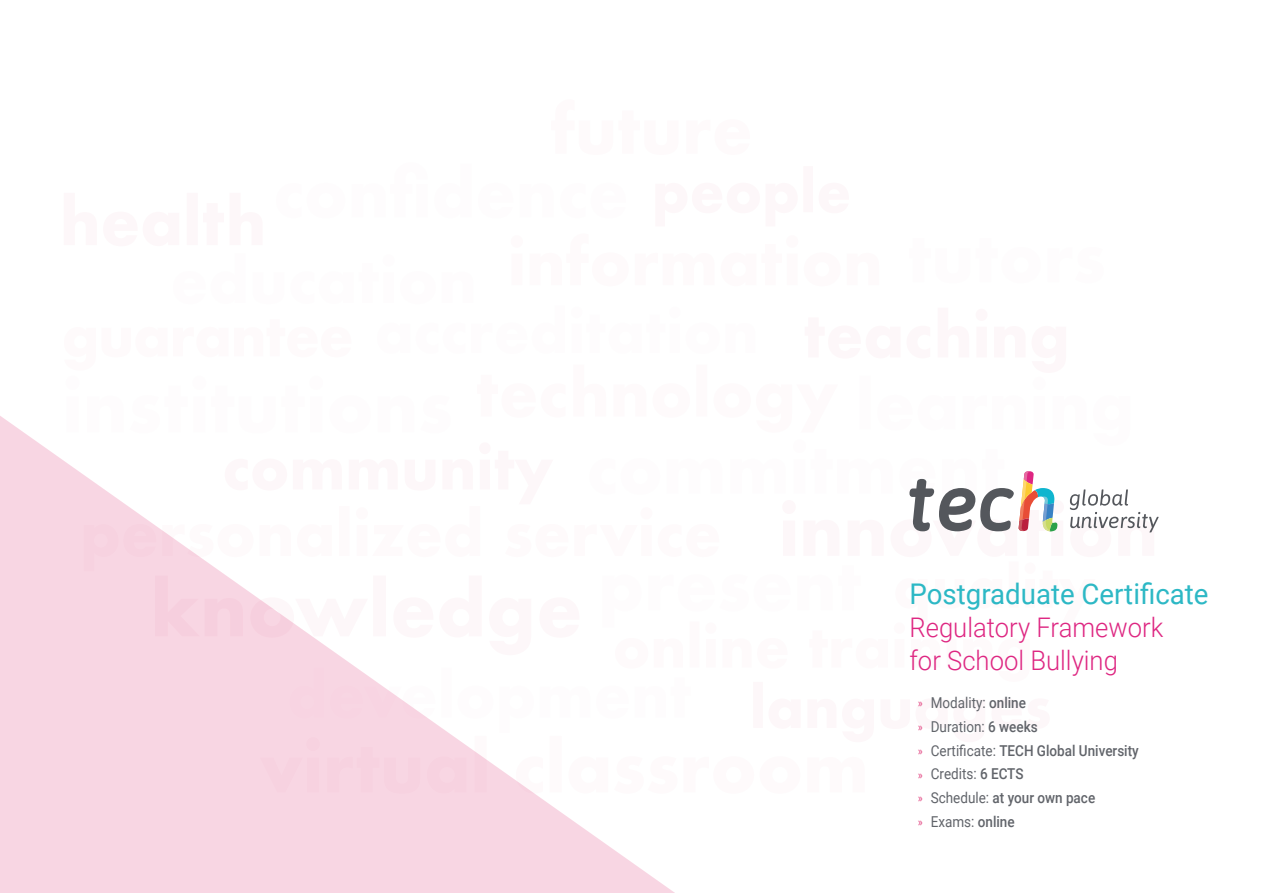
<style>
.page{position:relative;width:1263px;height:893px;background:#fff}
.page>*{position:absolute;margin:0;border:0;box-sizing:border-box;transform-origin:0 0}
.t1{font:28.5px "Roboto";color:#2db8c5}
.t2{font:300 27px/33px "Roboto";color:#de2782;scale:.95 1}
.t3{font:500 15px/23.7px "Roboto";color:#61646a;scale:.9 1}
.s1{font-family:"Myriad Pro";font-weight:400;font-size:12px;color:#df3174}
.s2{font-weight:400}
</style>
<div class="page">
<svg style="left:0;top:416px;width:675px;height:477px;background:#f8d9e5"></svg>
<svg style="left:64px;top:416px;width:1094px;height:378px"></svg>
<h1 class="t1" style="left:909px;top:574px;width:301px">Postgraduate Certificate</h1>
<h2 class="t2" style="left:909px;top:610px;width:269px">Regulatory Framework for School Bullying</h2>
<p class="t3" style="left:918px;top:690px;width:247px"><span class="s1">»</span> <span class="s2">Modality:</span> online<br><span class="s1">»</span> <span class="s2">Duration:</span> 6 weeks<br><span class="s1">»</span> <span class="s2">Certificate:</span> TECH Global University <span class="s1">»</span> <span class="s2">Credits:</span> 6 ECTS<br><span class="s1">»</span> <span class="s2">Schedule:</span> at your own pace<br><span class="s1">»</span> <span class="s2">Exams:</span> online</p>
</div>
